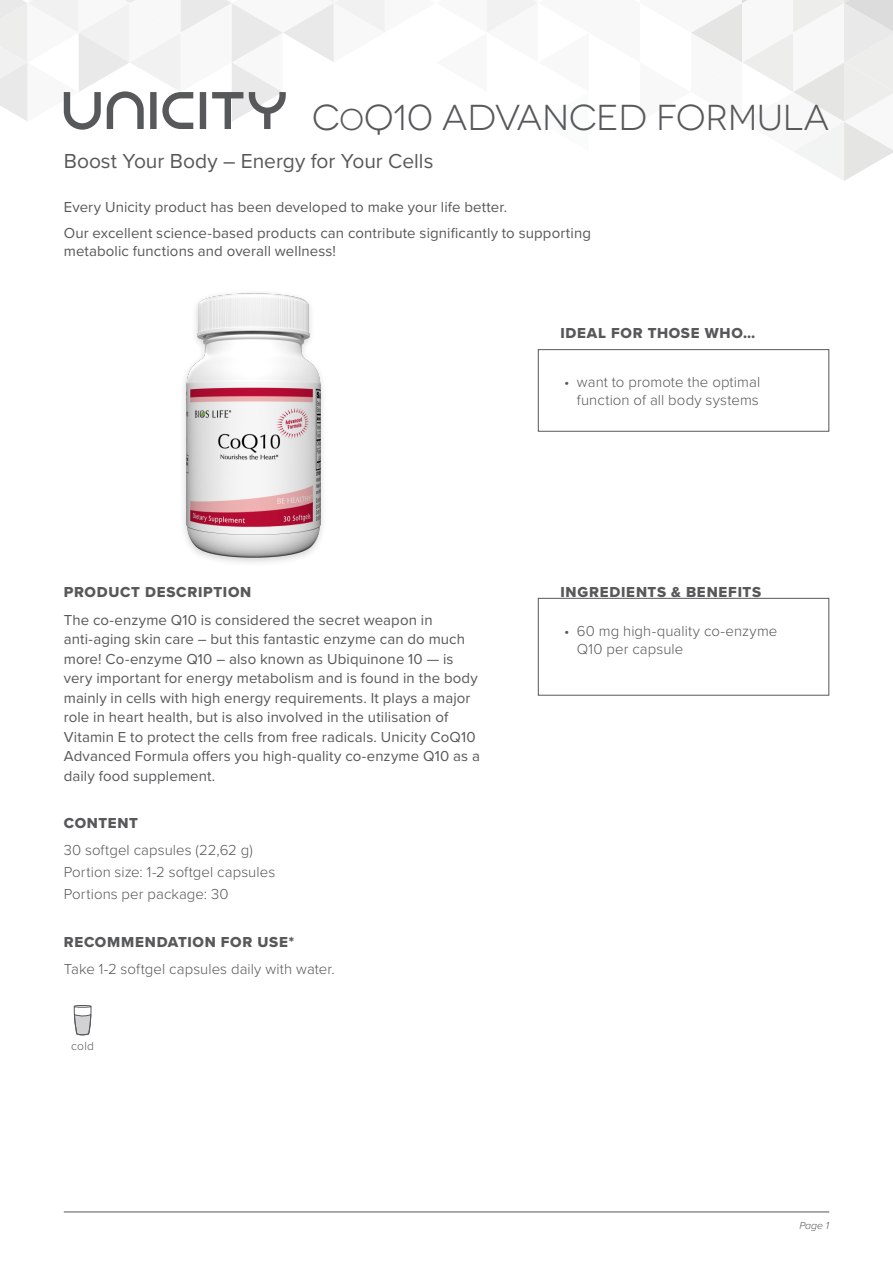
<style>
.page{position:relative;width:893px;height:1263px;background:#fff}
.page>*{position:absolute;margin:0;border:0;box-sizing:border-box;transform-origin:0 0}
.t1{font:36px "Novecentowide";letter-spacing:-.01em;color:#57585a}
.t2{font:21px "Proxima Nova";color:#57585a}
.text{font:15px/19.5px "Proxima Nova";letter-spacing:.005em;color:#57585a}
.text-2{font:300 15px/18px "Proxima Nova";letter-spacing:.005em;color:#57585a}
.text-3{font:15px "Proxima Nova Extrabld";letter-spacing:.05em;color:#57585a}
.text-4{font:300 12px "Proxima Nova";color:#57585a}
.t3{font:italic 300 10.5px "Proxima Nova";color:#57585a}
.s1{font-size:30px}
</style>
<div class="page">
<img style="left:184px;top:293px;width:139px;height:270px">
<hr style="left:64px;top:1212px;width:765px;height:1px;background:#57585a">
<svg style="left:0;top:0;width:893px;height:181px"></svg>
<svg style="left:74px;top:1005px;width:18px;height:31px"></svg>
<div style="left:538px;top:598px;width:291px;height:98px;border:1px solid #57585a"></div>
<div style="left:538px;top:349px;width:291px;height:83px;border:1px solid #57585a"></div>
<p class="t1" style="left:312px;top:96px;width:519px">C<span class="s1">O</span>Q10 ADVANCED FORMULA</p>
<p class="t2" style="left:64px;top:145px;width:371px">Boost Your Body – Energy for Your Cells</p>
<p class="text" style="left:64px;top:196px;width:445px">Every Unicity product has been developed to make your life better.</p>
<p class="text" style="left:64px;top:224px;width:529px;line-height:18px">Our excellent science-based products can contribute significantly to supporting metabolic functions and overall wellness!</p>
<p class="text-3" style="left:560px;top:322px;width:196px">IDEAL FOR THOSE WHO…</p>
<p class="text-3" style="left:64px;top:580px;width:189px">PRODUCT DESCRIPTION</p>
<p class="text" style="left:64px;top:609px;width:418px">The co-enzyme Q10 is considered the secret weapon in anti-aging skin care – but this fantastic enzyme can do much more! Co-enzyme Q10 – also known as Ubiquinone 10 — is very important for energy metabolism and is found in the body mainly in cells with high energy requirements. It plays a major role in heart health, but is also involved in the utilisation of Vitamin E to protect the cells from free radicals. Unicity CoQ10<br>Advanced Formula offers you high-quality co-enzyme Q10 as a daily food supplement.</p>
<p class="text-3" style="left:64px;top:812px;width:76px">CONTENT</p>
<p class="text-2" style="left:64px;top:840px;width:191px">30 softgel capsules (22,62 g)</p>
<p class="text-2" style="left:64px;top:862px;width:213px">Portion size: 1-2 softgel capsules</p>
<p class="text-2" style="left:64px;top:884px;width:166px">Portions per package: 30</p>
<p class="text-3" style="left:64px;top:931px;width:232px">RECOMMENDATION FOR USE*</p>
<p class="text-2" style="left:64px;top:959px;width:273px">Take 1-2 softgel capsules daily with water.</p>
<p class="text-4" style="left:71px;top:1037px;width:24px">cold</p>
<p class="text-2" style="left:564px;top:373px;width:198px;text-align:right">• want to promote the optimal function of all body systems</p>
<p class="text-3" style="left:560px;top:580px;width:202px">INGREDIENTS &amp; BENEFITS</p>
<p class="text-2" style="left:577px;top:621px;width:202px;text-indent:-13px">• 60 mg high-quality co-enzyme<br>Q10 per capsule</p>
<p class="t3" style="left:799px;top:1217px;width:31px">Page 1</p>
</div>
